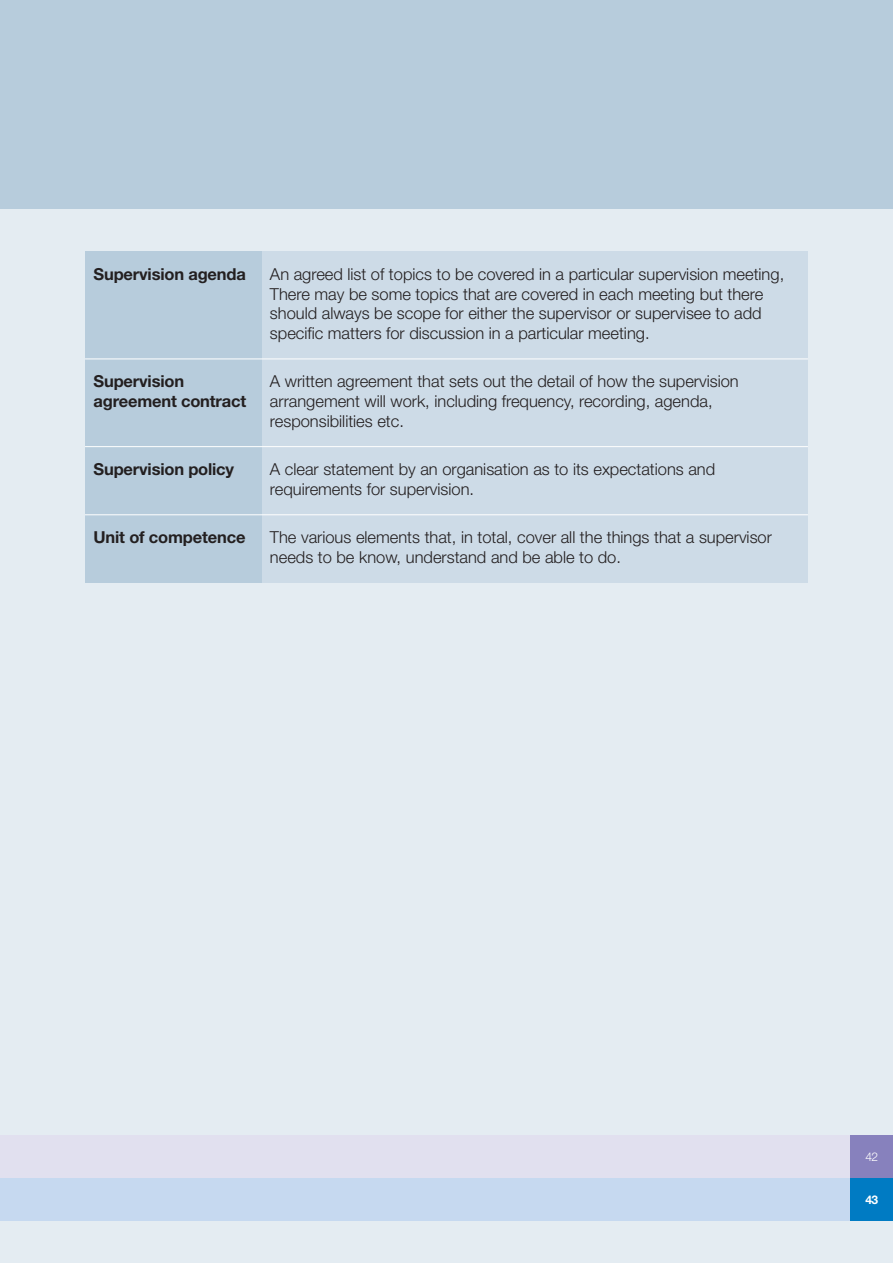
<style>
.page{position:relative;width:893px;height:1263px;background:#e4ecf2}
.page>*{position:absolute;margin:0;border:0;box-sizing:border-box;transform-origin:0 0}
.t1{font:300 16.5px/19.8px "Helvetica Neue";color:#231f20}
.t2{font:700 16.5px/19.8px "Helvetica Neue";letter-spacing:-.01em;color:#231f20}
.t3{font:700 12px "Helvetica Neue";color:#fff}
.t4{font:300 12px "Helvetica Neue";color:#fff}
</style>
<div class="page">
<div style="left:0;top:1136px;width:893px;height:57px;background:#e1e0ef"></div>
<div style="left:0;top:1178px;width:893px;height:43px;background:#c6d9f0"></div>
<div style="left:850px;top:1136px;width:43px;height:53px;background:#8781bd"></div>
<div style="left:850px;top:1178px;width:43px;height:43px;background:#007bc3"></div>
<div style="left:85px;top:251px;width:723px;height:331px;background:#cddbe7"></div>
<div style="left:85px;top:251px;width:176px;height:331px;background:#b7ccdc"></div>
<div style="left:0;top:0;width:893px;height:209px;background:#b7ccdc"></div>
<hr style="left:85px;top:359px;width:723px;height:1px;background:#fff">
<hr style="left:85px;top:446px;width:723px;height:1px;background:#fff">
<hr style="left:85px;top:514px;width:723px;height:1px;background:#fff">
<p class="t2" style="left:94px;top:265px;width:154px">Supervision agenda</p>
<p class="t1" style="left:270px;top:266px;width:516px">An agreed list of topics to be covered in a particular supervision meeting, There may be some topics that are covered in each meeting but there should always be scope for either the supervisor or supervisee to add specific matters for discussion in a particular meeting.</p>
<p class="t2" style="left:94px;top:373px;width:154px">Supervision agreement contract</p>
<p class="t1" style="left:270px;top:373px;width:470px">A written agreement that sets out the detail of how the supervision arrangement will work, including frequency, recording, agenda, responsibilities etc.</p>
<p class="t2" style="left:94px;top:461px;width:142px">Supervision policy</p>
<p class="t1" style="left:270px;top:461px;width:447px">A clear statement by an organisation as to its expectations and requirements for supervision.</p>
<p class="t2" style="left:94px;top:529px;width:153px">Unit of competence</p>
<p class="t1" style="left:270px;top:529px;width:503px">The various elements that, in total, cover all the things that a supervisor needs to be know, understand and be able to do.</p>
<p class="t4" style="left:865px;top:1152px;width:14px">42</p>
<p class="t3" style="left:865px;top:1195px;width:14px">43</p>
</div>
